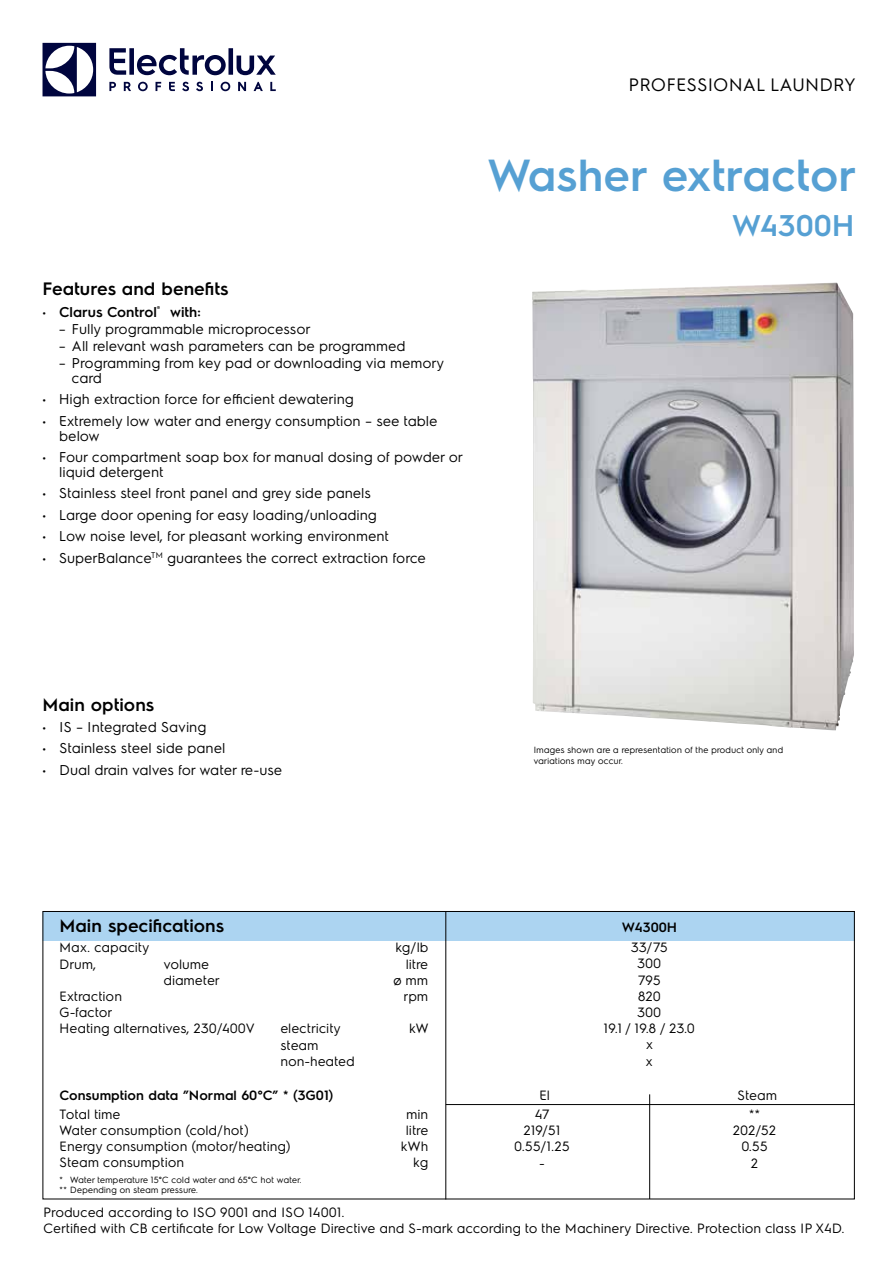
<style>
.page{position:relative;width:893px;height:1263px;background:#fff}
.page>*{position:absolute;margin:0;border:0;box-sizing:border-box;transform-origin:0 0}
.t1{font:600 45px "Electrolux Sans";color:#56a0d3}
.t2{font:600 30px "Electrolux Sans";color:#56a0d3}
.t3{font:600 18px "Electrolux Sans";color:#000}
.t4{font:18px "Electrolux Sans";color:#000}
.t5{font:14.25px/15px "Electrolux Sans";color:#000}
.t6{font:600 14.25px "Electrolux Sans";color:#000}
.t7{font:13.5px/16.2px "Electrolux Sans";color:#000}
.t8{font:600 13.5px "Electrolux Sans";color:#000}
.t9{font:9px/9.9px "Electrolux Sans";color:#000}
.s1{font-weight:400}
</style>
<div class="page">
<svg style="left:43px;top:43px;width:53px;height:53px"></svg>
<svg style="left:109px;top:48px;width:167px;height:27px"></svg>
<svg style="left:270px;top:82px;width:6px;height:9px"></svg>
<svg style="left:221px;top:82px;width:9px;height:9px"></svg>
<svg style="left:211px;top:82px;width:2px;height:9px"></svg>
<svg style="left:196px;top:82px;width:7px;height:9px"></svg>
<svg style="left:182px;top:82px;width:7px;height:9px"></svg>
<svg style="left:169px;top:82px;width:6px;height:9px"></svg>
<svg style="left:156px;top:82px;width:5px;height:9px"></svg>
<svg style="left:138px;top:82px;width:10px;height:9px"></svg>
<svg style="left:124px;top:82px;width:7px;height:9px"></svg>
<svg style="left:109px;top:82px;width:7px;height:9px"></svg>
<svg style="left:254px;top:82px;width:9px;height:9px"></svg>
<svg style="left:238px;top:82px;width:8px;height:9px"></svg>
<hr style="left:446px;top:1104px;width:409px;height:1px;background:#000">
<div style="left:45px;top:913px;width:808px;height:28px;background:#acd4f1"></div>
<hr style="left:445px;top:911px;width:1px;height:288px;background:#000">
<hr style="left:649px;top:1094px;width:1px;height:105px;background:#000">
<img style="left:532px;top:282px;width:322px;height:449px">
<p class="t4" style="left:629px;top:72px;width:229px">PROFESSIONAL LAUNDRY</p>
<p class="t3" style="left:43px;top:276px;width:188px">Features and benefits</p>
<p class="t6" style="left:43px;top:302px;width:160px"><span class="s1">•</span> Clarus Control<sup>®</sup> with:</p>
<p class="t5" style="left:59px;top:320px;width:253px">– Fully programmable microprocessor</p>
<p class="t5" style="left:59px;top:337px;width:348px">– All relevant wash parameters can be programmed</p>
<p class="t5" style="left:72px;top:354px;width:374px;text-indent:-13px">– Programming from key pad or downloading via memory card</p>
<p class="t5" style="left:43px;top:391px;width:313px">• High extraction force for efficient dewatering</p>
<p class="t5" style="left:60px;top:412px;width:380px;text-indent:-17px">• Extremely low water and energy consumption – see table below</p>
<p class="t5" style="left:60px;top:449px;width:405px;text-indent:-17px">• Four compartment soap box for manual dosing of powder or liquid detergent</p>
<p class="t5" style="left:43px;top:485px;width:330px">• Stainless steel front panel and grey side panels</p>
<p class="t5" style="left:43px;top:506px;width:336px">• Large door opening for easy loading/unloading</p>
<p class="t5" style="left:43px;top:528px;width:348px">• Low noise level, for pleasant working environment</p>
<p class="t5" style="left:43px;top:549px;width:385px">• SuperBalance<sup>TM</sup> guarantees the correct extraction force</p>
<h1 class="t1" style="left:487px;top:143px;width:371px">Washer extractor</h1>
<h2 class="t2" style="left:732px;top:204px;width:124px">W4300H</h2>
<p class="t3" style="left:43px;top:692px;width:113px">Main options</p>
<p class="t5" style="left:43px;top:718px;width:166px">• IS – Integrated Saving</p>
<p class="t5" style="left:43px;top:740px;width:185px">• Stainless steel side panel</p>
<p class="t5" style="left:43px;top:761px;width:241px">• Dual drain valves for water re-use</p>
<p class="t9" style="left:534px;top:744px;width:251px;line-height:10.8px">Images shown are a representation of the product only and variations may occur.</p>
<p class="t3" style="left:60px;top:913px;width:166px">Main specifications</p>
<p class="t7" style="left:60px;top:939px;width:92px">Max. capacity</p>
<p class="t7" style="left:396px;top:939px;width:34px">kg/lb</p>
<p class="t7" style="left:60px;top:955px;width:39px">Drum,</p>
<p class="t7" style="left:164px;top:955px;width:47px">volume</p>
<p class="t7" style="left:406px;top:955px;width:24px">litre</p>
<p class="t7" style="left:164px;top:971px;width:58px">diameter</p>
<p class="t7" style="left:393px;top:971px;width:37px">ø mm</p>
<p class="t7" style="left:60px;top:987px;width:64px">Extraction</p>
<p class="t7" style="left:404px;top:987px;width:26px">rpm</p>
<p class="t7" style="left:60px;top:1003px;width:197px">G-factor<br>Heating alternatives, 230/400V</p>
<p class="t7" style="left:281px;top:1020px;width:62px">electricity</p>
<p class="t7" style="left:409px;top:1020px;width:21px">kW</p>
<p class="t7" style="left:281px;top:1036px;width:76px">steam non-heated</p>
<p class="t8" style="left:60px;top:1086px;width:275px">Consumption data ”Normal 60°C” * (3G01)</p>
<p class="t7" style="left:60px;top:1105px;width:63px">Total time</p>
<p class="t7" style="left:407px;top:1105px;width:24px">min</p>
<p class="t7" style="left:60px;top:1121px;width:191px">Water consumption (cold/hot)</p>
<p class="t7" style="left:406px;top:1121px;width:24px">litre</p>
<p class="t7" style="left:60px;top:1137px;width:233px">Energy consumption (motor/heating)</p>
<p class="t7" style="left:401px;top:1137px;width:29px">kWh</p>
<p class="t7" style="left:60px;top:1153px;width:126px">Steam consumption</p>
<p class="t7" style="left:414px;top:1153px;width:16px">kg</p>
<p class="t9" style="left:60px;top:1174px;width:244px">* Water temperature 15°C cold water and 65°C hot water. ** Depending on steam pressure.</p>
<p class="t8" style="left:622px;top:917px;width:57px">W4300H</p>
<p class="t7" style="left:604px;top:938px;width:93px;text-align:center">33/75<br>300<br>795<br>820<br>300<br>19.1 / 19.8 / 23.0 x<br>x</p>
<p class="t7" style="left:539px;top:1086px;width:12px">El</p>
<p class="t7" style="left:738px;top:1086px;width:41px">Steam</p>
<p class="t7" style="left:535px;top:1105px;width:17px">47</p>
<p class="t7" style="left:749px;top:1105px;width:13px">**</p>
<p class="t7" style="left:524px;top:1121px;width:38px">219/51</p>
<p class="t7" style="left:733px;top:1121px;width:45px">202/52</p>
<p class="t7" style="left:515px;top:1137px;width:57px">0.55/1.25</p>
<p class="t7" style="left:742px;top:1137px;width:28px">0.55</p>
<p class="t7" style="left:539px;top:1154px;width:7px">-</p>
<p class="t7" style="left:751px;top:1154px;width:9px">2</p>
<p class="t7" style="left:43px;top:1203px;width:803px">Produced according to ISO 9001 and ISO 14001.<br>Certified with CB certificate for Low Voltage Directive and S-mark according to the Machinery Directive. Protection class IP X4D.</p>
</div>
